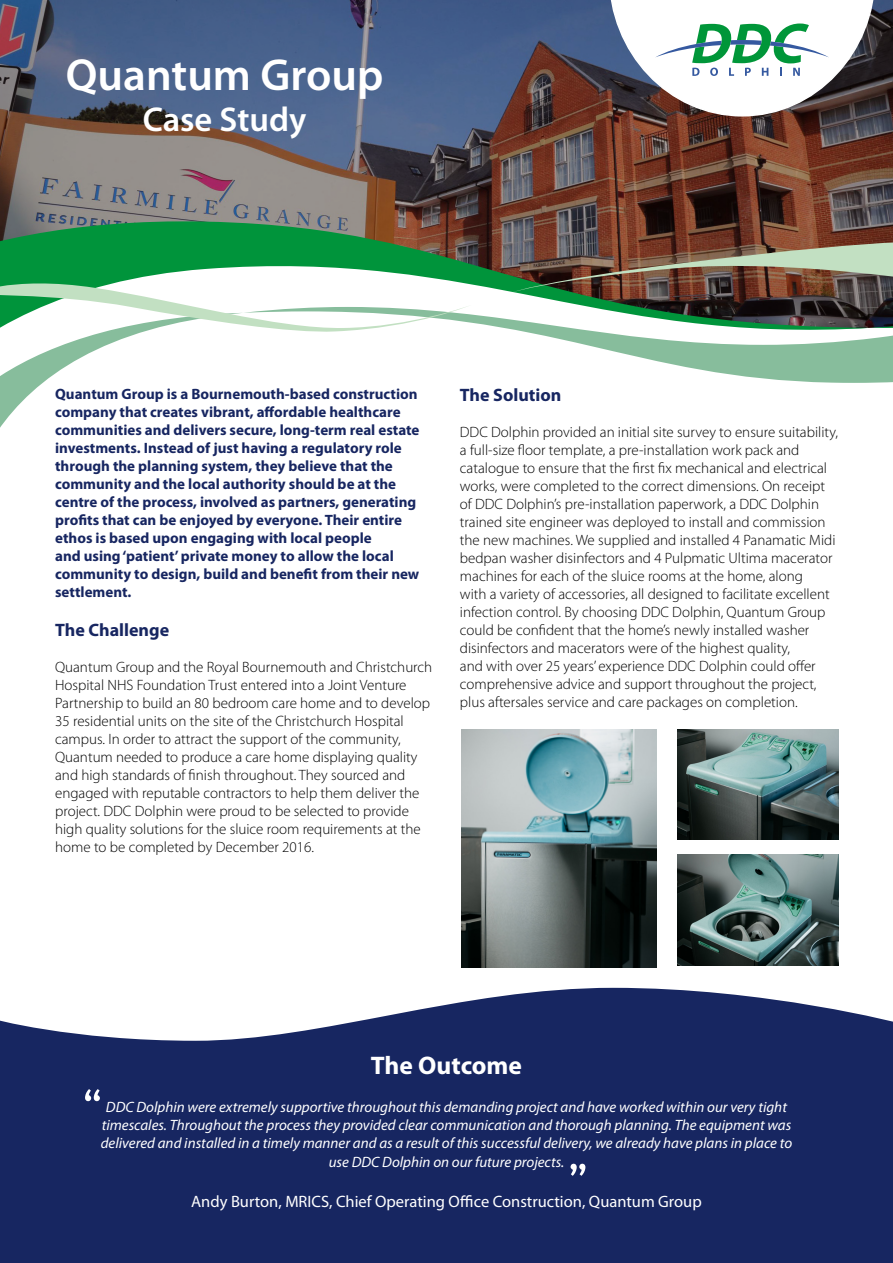
<style>
.page{position:relative;width:893px;height:1263px;background:#fff}
.page>*{position:absolute;margin:0;border:0;box-sizing:border-box;transform-origin:0 0}
.t1{font:600 45px "Myriad Pro";color:#fff}
.t2{font:600 34.5px "Myriad Pro";color:#fff}
.t3{font:700 25.5px "Myriad Pro";color:#fff}
.t4{font:700 18px "Myriad Pro";color:#172661}
.t5{font:16.5px "Myriad Pro";color:#fff}
.t6{font:300 15px/18px "Myriad Pro";color:#000}
.t7{font:700 15px/18px "Myriad Pro";color:#172661}
.t8{font:italic 15px/18px "Myriad Pro";color:#fff;text-align:center}
</style>
<div class="page">
<div style="left:0;top:958px;width:893px;height:305px;background:#172661"></div>
<svg style="left:0;top:0;width:893px;height:180px;background:#59596b"></svg>
<img style="left:0;top:180px;width:893px;height:127px">
<svg style="left:0;top:307px;width:893px;height:121px"></svg>
<svg style="left:0;top:275px;width:471px;height:58px"></svg>
<img style="left:511px;top:234px;width:382px;height:58px">
<svg style="left:85px;top:1089px;width:15px;height:12px"></svg>
<svg style="left:571px;top:1164px;width:14px;height:12px"></svg>
<svg style="left:0;top:884px;width:893px;height:157px;fill:#fff"></svg>
<svg style="left:609px;top:0;width:266px;height:117px"></svg>
<img style="left:462px;top:729px;width:194px;height:238px">
<img style="left:678px;top:729px;width:161px;height:111px">
<img style="left:678px;top:855px;width:161px;height:110px">
<h1 class="t1" style="left:66px;top:46px;width:319px">Quantum Group</h1>
<h2 class="t2" style="left:143px;top:98px;width:165px">Case Study</h2>
<p class="t7" style="left:55px;top:384px;width:366px">Quantum Group is a Bournemouth-based construction company that creates vibrant, affordable healthcare communities and delivers secure, long-term real estate investments. Instead of just having a regulatory role through the planning system, they believe that the community and the local authority should be at the centre of the process, involved as partners, generating profits that can be enjoyed by everyone. Their entire ethos is based upon engaging with local people<br>and using ‘patient’ private money to allow the local community to design, build and benefit from their new settlement.</p>
<p class="t4" style="left:55px;top:618px;width:116px">The Challenge</p>
<p class="t6" style="left:55px;top:658px;width:379px">Quantum Group and the Royal Bournemouth and Christchurch Hospital NHS Foundation Trust entered into a Joint Venture Partnership to build an 80 bedroom care home and to develop 35 residential units on the site of the Christchurch Hospital campus. In order to attract the support of the community, Quantum needed to produce a care home displaying quality and high standards of finish throughout. They sourced and engaged with reputable contractors to help them deliver the project. DDC Dolphin were proud to be selected to provide high quality solutions for the sluice room requirements at the home to be completed by December 2016.</p>
<p class="t4" style="left:460px;top:384px;width:103px">The Solution</p>
<p class="t6" style="left:460px;top:423px;width:380px">DDC Dolphin provided an initial site survey to ensure suitability, a full-size floor template, a pre-installation work pack and catalogue to ensure that the first fix mechanical and electrical works, were completed to the correct dimensions. On receipt of DDC Dolphin’s pre-installation paperwork, a DDC Dolphin trained site engineer was deployed to install and commission the new machines. We supplied and installed 4 Panamatic Midi bedpan washer disinfectors and 4 Pulpmatic Ultima macerator machines for each of the sluice rooms at the home, along<br>with a variety of accessories, all designed to facilitate excellent infection control. By choosing DDC Dolphin, Quantum Group could be confident that the home’s newly installed washer disinfectors and macerators were of the highest quality,<br>and with over 25 years’ experience DDC Dolphin could offer comprehensive advice and support throughout the project, plus aftersales service and care packages on completion.</p>
<h3 class="t3" style="left:371px;top:1048px;width:153px">The Outcome</h3>
<p class="t8" style="left:101px;top:1097px;width:693px">DDC Dolphin were extremely supportive throughout this demanding project and have worked within our very tight timescales. Throughout the process they provided clear communication and thorough planning. The equipment was delivered and installed in a timely manner and as a result of this successful delivery, we already have plans in place to</p>
<p class="t8" style="left:329px;top:1153px;width:237px">use DDC Dolphin on our future projects.</p>
<p class="t5" style="left:191px;top:1191px;width:512px">Andy Burton, MRICS, Chief Operating Office Construction, Quantum Group</p>
</div>
